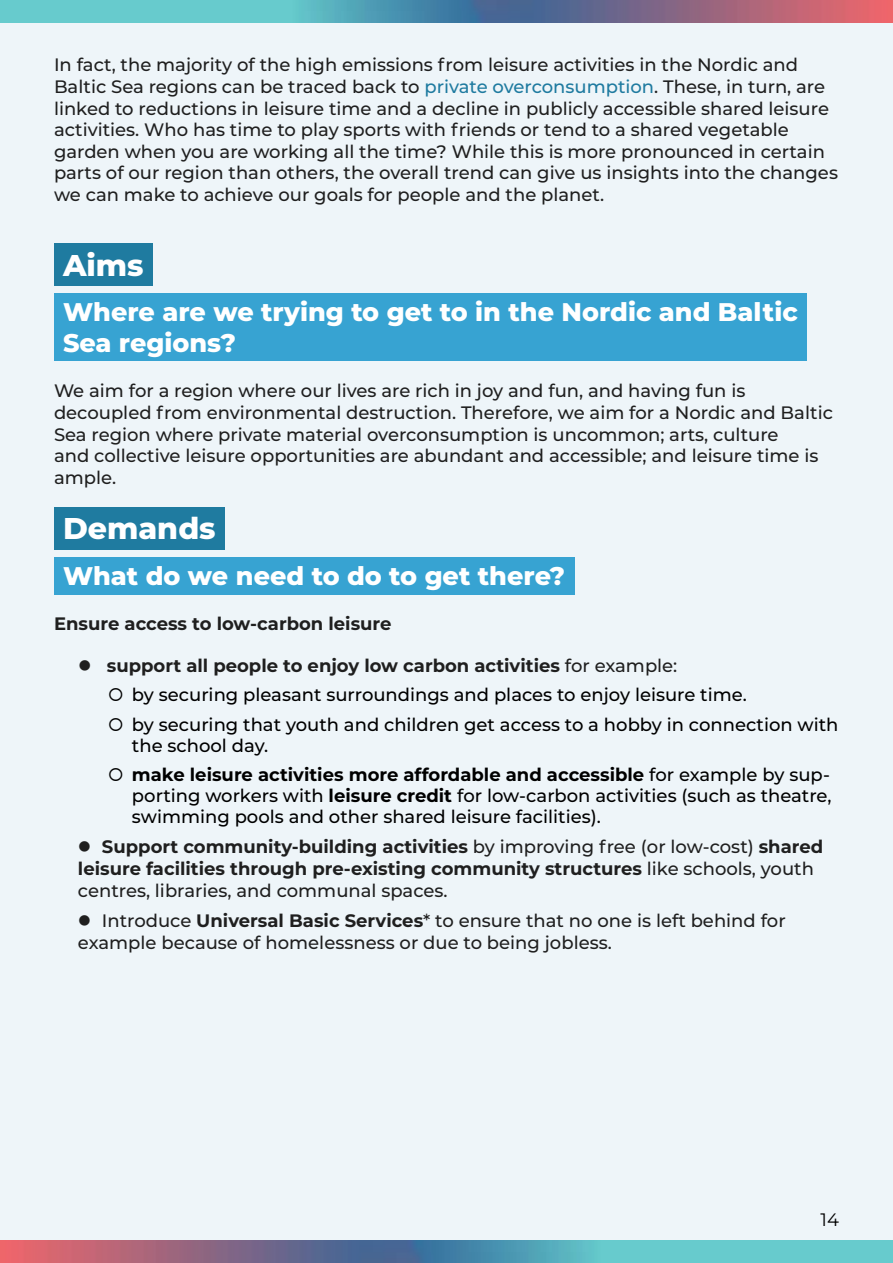
<style>
.page{position:relative;width:893px;height:1263px;background:#eef5f9}
.page>*{position:absolute;margin:0;border:0;box-sizing:border-box;transform-origin:0 0}
.t1{font:800 30px "Montserrat";color:#fff}
.t2{font:800 25.5px/30.6px "Montserrat";color:#fff}
.t3{font:500 18px/21.6px "Montserrat";color:#1f1f1f}
.t4{font:500 18px/29.7px "Montserrat";color:#000}
.t5{font:700 18px/21.6px "Montserrat";color:#1f1f1f}
.t6{font:700 18px/29.7px "Montserrat";color:#000}
.t7{font:18px "Montserrat";color:#000}
.s1{color:#1f7ba0}
.s2{font-weight:700;color:#1f1f1f}
.s3{color:#1f1f1f}
.s4{font-weight:500}
.s5{font-weight:700}
</style>
<div class="page">
<img style="left:0;top:0;width:893px;height:22px">
<img style="left:0;top:1240px;width:893px;height:23px">
<div style="left:54px;top:243px;width:99px;height:43px;background:#1f7ba0"></div>
<div style="left:54px;top:293px;width:753px;height:68px;background:#37a3d2"></div>
<div style="left:54px;top:507px;width:171px;height:43px;background:#1f7ba0"></div>
<div style="left:54px;top:557px;width:520px;height:37px;background:#37a3d2"></div>
<p class="t3" style="left:54px;top:54px;width:785px">In fact, the majority of the high emissions from leisure activities in the Nordic and Baltic Sea regions can be traced back to <span class="s1">private overconsumption</span>. These, in turn, are linked to reductions in leisure time and a decline in publicly accessible shared leisure activities. Who has time to play sports with friends or tend to a shared vegetable garden when you are working all the time? While this is more pronounced in certain parts of our region than others, the overall trend can give us insights into the changes we can make to achieve our goals for people and the planet.</p>
<h1 class="t1" style="left:63px;top:245px;width:82px">Aims</h1>
<h2 class="t2" style="left:63px;top:296px;width:736px">Where are we trying to get to in the Nordic and Baltic<br>Sea regions?</h2>
<p class="t3" style="left:54px;top:379px;width:780px">We aim for a region where our lives are rich in joy and fun, and having fun is decoupled from environmental destruction. Therefore, we aim for a Nordic and Baltic Sea region where private material overconsumption is uncommon; arts, culture<br>and collective leisure opportunities are abundant and accessible; and leisure time is ample.</p>
<h1 class="t1" style="left:63px;top:509px;width:154px">Demands</h1>
<h2 class="t2" style="left:63px;top:560px;width:504px">What do we need to do to get there?</h2>
<p class="t5" style="left:54px;top:613px;width:339px">Ensure access to low-carbon leisure</p>
<p class="t4" style="left:132px;top:650px;width:708px;text-indent:-25px"><span class="s2">support all people to enjoy low carbon activities</span> <span class="s3">for example:<br></span>by securing pleasant surroundings and places to enjoy leisure time.<br>by securing that youth and children get access to a hobby in connection with</p>
<p class="t6" style="left:132px;top:730px;width:699px"><span class="s4">the school day.<br></span>make leisure activities more affordable and accessible <span class="s4">for example by sup-</span></p>
<p class="t4" style="left:132px;top:785px;width:701px;line-height:20.7px">porting workers with <span class="s5">leisure credit</span> for low-carbon activities (such as theatre, swimming pools and other shared leisure facilities).</p>
<p class="t5" style="left:78px;top:836px;width:747px;text-indent:24px">Support community-building activities <span class="s4">by improving free (or low-cost)</span> shared leisure facilities through pre-existing community structures <span class="s4">like schools, youth centres, libraries, and communal spaces.</span></p>
<p class="t3" style="left:78px;top:909px;width:709px;text-indent:24px">Introduce <span class="s5">Universal Basic Services</span>* to ensure that no one is left behind for example because of homelessness or due to being jobless.</p>
<p class="t7" style="left:821px;top:1208px;width:20px">14</p>
</div>
